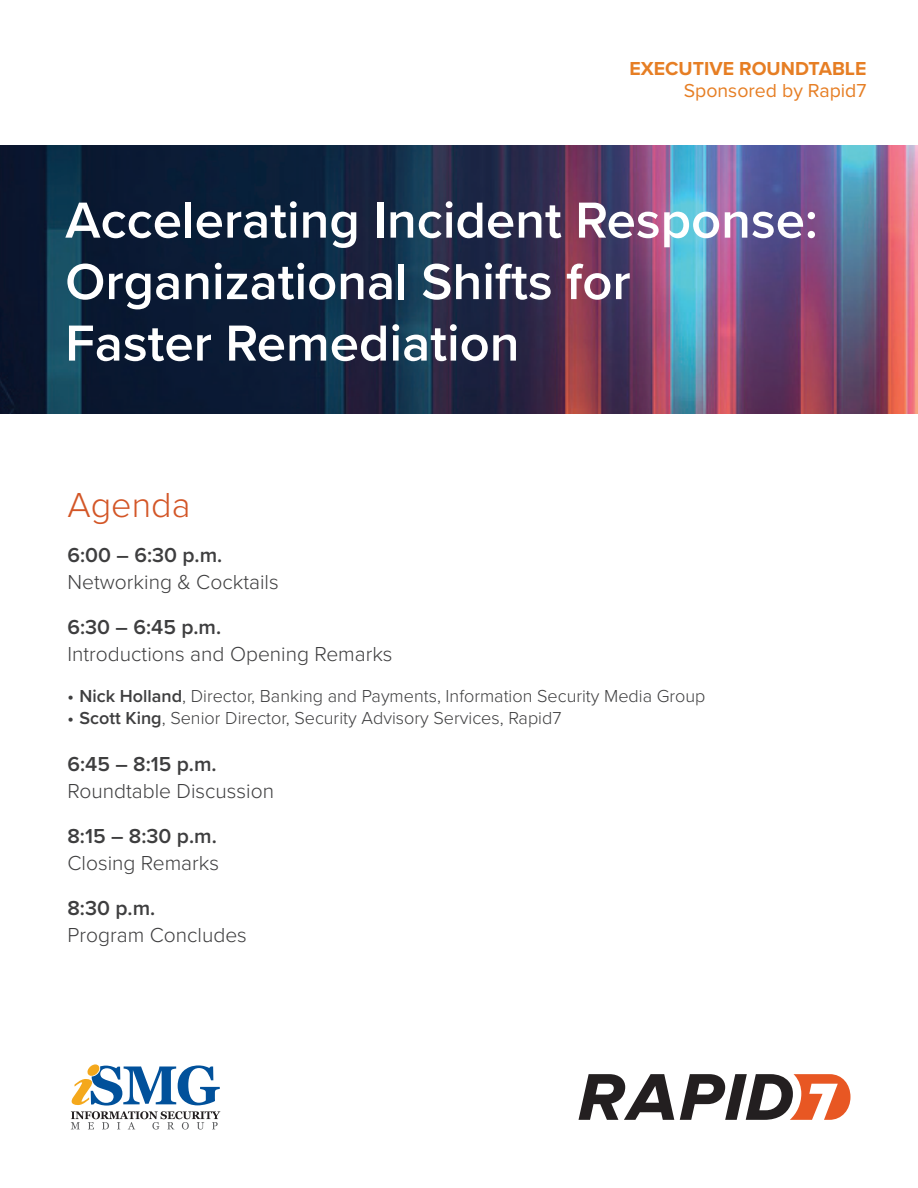
<style>
.page{position:relative;width:918px;height:1188px;background:#fff}
.page>*{position:absolute;margin:0;border:0;box-sizing:border-box;transform-origin:0 0}
.t1{font:600 52.5px/61.5px "Proxima Nova";color:#fff}
.t2{font:300 36px "Proxima Nova";color:#d35627}
.t3{font:300 21px "Proxima Nova";color:#3e3e3f}
.t4{font:600 21px "Proxima Nova";color:#3e3e3f}
.t5{font:700 19.5px "Proxima Nova";color:#e67e24}
.t6{font:19.5px "Proxima Nova";color:#e67e24}
.t7{font:300 18px "Proxima Nova";color:#3e3e3f}
.s1{font-weight:600}
</style>
<div class="page">
<img style="left:0;top:146px;width:918px;height:268px">
<svg style="left:70px;top:1064px;width:150px;height:66px"></svg>
<svg style="left:579px;top:1074px;width:95px;height:46px"></svg>
<svg style="left:680px;top:1074px;width:170px;height:46px"></svg>
<p class="t5" style="left:629px;top:54px;width:239px">EXECUTIVE ROUNDTABLE</p>
<p class="t6" style="left:684px;top:76px;width:184px">Sponsored by Rapid7</p>
<h1 class="t1" style="left:65px;top:188px;width:754px">Accelerating Incident Response:<br>Organizational Shifts for<br>Faster Remediation</h1>
<h2 class="t2" style="left:68px;top:479px;width:124px">Agenda</h2>
<p class="t4" style="left:68px;top:540px;width:156px">6:00 – 6:30 p.m.</p>
<p class="t3" style="left:68px;top:567px;width:213px">Networking &amp; Cocktails</p>
<p class="t4" style="left:68px;top:612px;width:155px">6:30 – 6:45 p.m.</p>
<p class="t3" style="left:68px;top:639px;width:327px">Introductions and Opening Remarks</p>
<p class="t7" style="left:68px;top:682px;width:640px"><span class="s1">• Nick Holland</span>, Director, Banking and Payments, Information Security Media Group</p>
<p class="t7" style="left:68px;top:705px;width:495px"><span class="s1">• Scott King</span>, Senior Director, Security Advisory Services, Rapid7</p>
<p class="t4" style="left:68px;top:748px;width:151px">6:45 – 8:15 p.m.</p>
<p class="t3" style="left:68px;top:775px;width:208px">Roundtable Discussion</p>
<p class="t4" style="left:68px;top:820px;width:151px">8:15 – 8:30 p.m.</p>
<p class="t3" style="left:68px;top:847px;width:153px">Closing Remarks</p>
<p class="t4" style="left:68px;top:892px;width:89px">8:30 p.m.</p>
<p class="t3" style="left:68px;top:919px;width:181px">Program Concludes</p>
</div>
